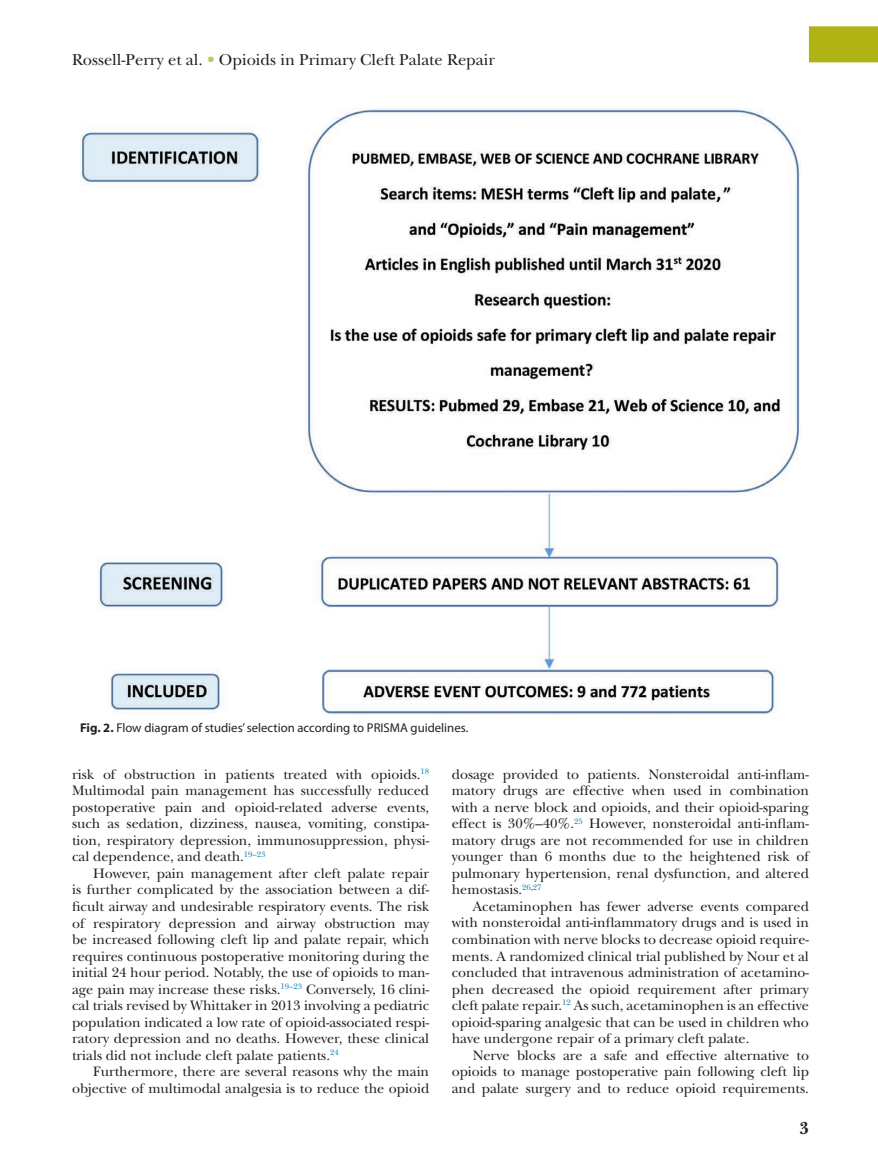
<style>
.page{position:relative;width:878px;height:1175px;background:#fff}
.page>*{position:absolute;margin:0;border:0;box-sizing:border-box;transform-origin:0 0}
.t1{font:700 18px "New Baskerville Std";color:#231f20}
.t2{font:16.5px "New Baskerville Std";color:#231f20}
.t3{font:14.25px/16.5px "New Baskerville Std";color:#231f20;text-align:justify}
.t4{font:12.75px "Myriad Pro";color:#231f20}
.s1{color:#c5c660}
.s2{font-weight:700}
</style>
<div class="page">
<div style="left:808px;top:26px;width:70px;height:36px;background:#afb314"></div>
<img style="left:80px;top:108px;width:720px;height:606px">
<p class="t2" style="left:72px;top:50px;width:424px">Rossell-Perry et al. <span class="s1">•</span> Opioids in Primary Cleft Palate Repair</p>
<p class="t4" style="left:80px;top:720px;width:389px"><span class="s2">Fig. 2.</span> Flow diagram of studies’ selection according to PRISMA guidelines.</p>
<p class="t3" style="left:72px;top:766px;width:359px">risk of obstruction in patients treated with opioids.<sup>18<br></sup>Multimodal pain management has successfully reduced postoperative pain and opioid-related adverse events, such as sedation, dizziness, nausea, vomiting, constipa&shy;tion, respiratory depression, immunosuppression, physi&shy;cal dependence, and death.<sup>19–23</sup></p>
<p class="t3" style="left:72px;top:865px;width:359px;text-indent:21px">However, pain management after cleft palate repair is further complicated by the association between a dif&shy;ficult airway and undesirable respiratory events. The risk of respiratory depression and airway obstruction may be increased following cleft lip and palate repair, which requires continuous postoperative monitoring during the initial 24 hour period. Notably, the use of opioids to man&shy;age pain may increase these risks.<sup>19–23</sup> Conversely, 16 clini&shy;cal trials revised by Whittaker in 2013 involving a pediatric population indicated a low rate of opioid-associated respi&shy;ratory depression and no deaths. However, these clinical trials did not include cleft palate patients.<sup>24</sup></p>
<p class="t3" style="left:72px;top:1063px;width:359px;text-align:right">Furthermore, there are several reasons why the main objective of multimodal analgesia is to reduce the opioid</p>
<p class="t3" style="left:452px;top:766px;width:359px">dosage provided to patients. Nonsteroidal anti-inflam&shy;matory drugs are effective when used in combination with a nerve block and opioids, and their opioid-sparing effect is 30%–40%.<sup>25</sup> However, nonsteroidal anti-inflam&shy;matory drugs are not recommended for use in children younger than 6 months due to the heightened risk of pulmonary hypertension, renal dysfunction, and altered hemostasis.<sup>26</sup><sup>,</sup><sup>27</sup></p>
<p class="t3" style="left:451px;top:898px;width:359px;text-indent:21px">Acetaminophen has fewer adverse events compared with nonsteroidal anti-inflammatory drugs and is used in combination with nerve blocks to decrease opioid require&shy;ments. A randomized clinical trial published by Nour et al concluded that intravenous administration of acetamino&shy;phen decreased the opioid requirement after primary cleft palate repair.<sup>12</sup> As such, acetaminophen is an effective opioid-sparing analgesic that can be used in children who have undergone repair of a primary cleft palate.</p>
<p class="t3" style="left:451px;top:1046px;width:359px;text-indent:21px">Nerve blocks are a safe and effective alternative to opioids to manage postoperative pain following cleft lip and palate surgery and to reduce opioid requirements.</p>
<p class="t1" style="left:799px;top:1118px;width:11px">3</p>
</div>
